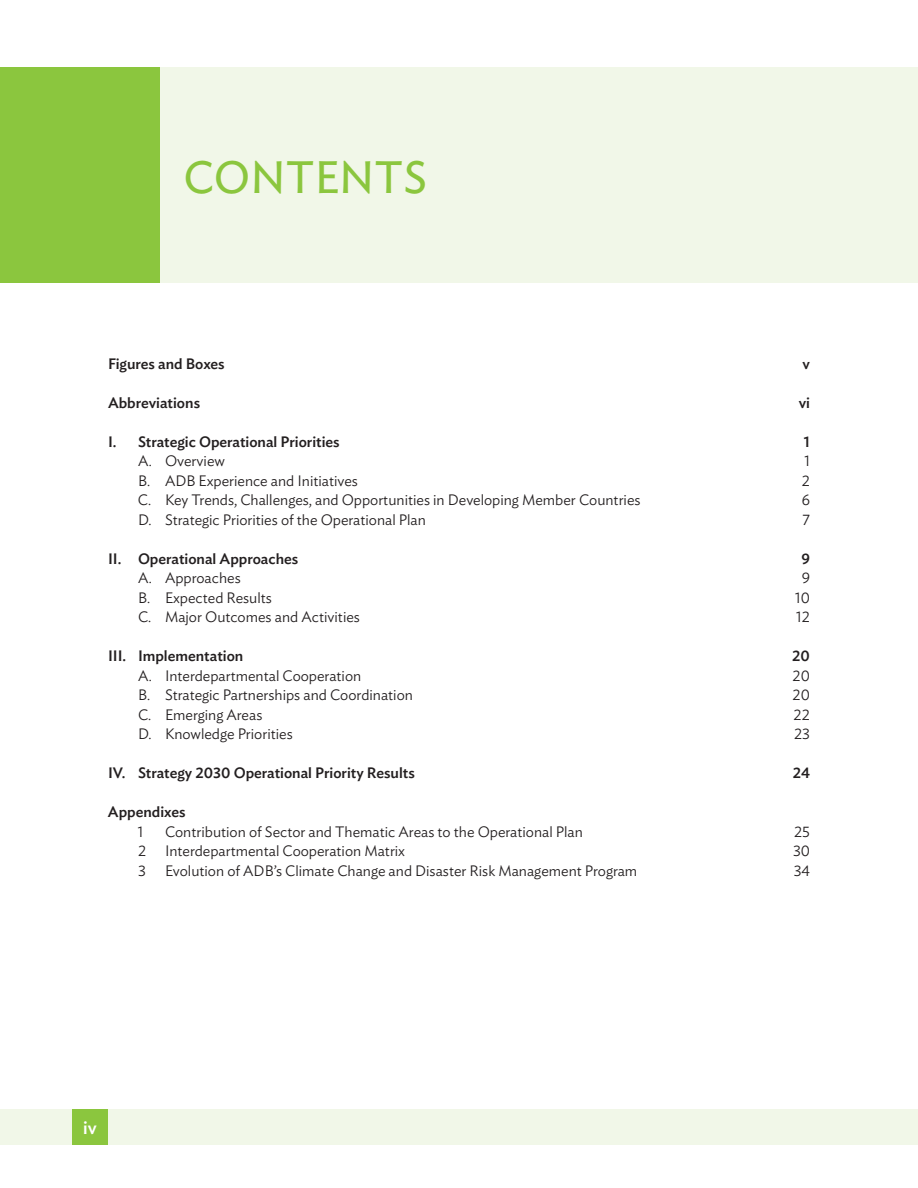
<style>
.page{position:relative;width:918px;height:1188px;background:#fff}
.page>*{position:absolute;margin:0;border:0;box-sizing:border-box;transform-origin:0 0}
.t1{font:45px "Ideal Sans";color:#8bc63e}
.t2{font:500 18px "Ideal Sans";color:#fff}
.t3{font:300 15px "Ideal Sans";color:#231f20}
.t4{font:500 15px "Ideal Sans";color:#231f20}
</style>
<div class="page">
<div style="left:160px;top:67px;width:758px;height:216px;background:#f1f7e8"></div>
<div style="left:0;top:67px;width:160px;height:216px;background:#8bc63e"></div>
<div style="left:0;top:1109px;width:918px;height:36px;background:#f1f7e8"></div>
<div style="left:72px;top:1109px;width:36px;height:36px;background:#8bc63e"></div>
<h1 class="t1" style="left:184px;top:143px;width:245px">CONTENTS</h1>
<p class="t4" style="left:108px;top:352px;width:118px">Figures and Boxes</p>
<p class="t4" style="left:802px;top:352px;width:9px">v</p>
<p class="t4" style="left:108px;top:391px;width:94px">Abbreviations</p>
<p class="t4" style="left:799px;top:391px;width:13px">vi</p>
<p class="t4" style="left:108px;top:430px;width:233px">I. Strategic Operational Priorities</p>
<p class="t4" style="left:804px;top:430px;width:8px">1</p>
<p class="t3" style="left:138px;top:450px;width:88px">A. Overview</p>
<p class="t3" style="left:804px;top:450px;width:7px">1</p>
<p class="t3" style="left:138px;top:469px;width:222px">B. ADB Experience and Initiatives</p>
<p class="t3" style="left:802px;top:469px;width:10px">2</p>
<p class="t3" style="left:138px;top:489px;width:504px">C. Key Trends, Challenges, and Opportunities in Developing Member Countries</p>
<p class="t3" style="left:802px;top:489px;width:10px">6</p>
<p class="t3" style="left:138px;top:508px;width:289px">D. Strategic Priorities of the Operational Plan</p>
<p class="t3" style="left:802px;top:508px;width:9px">7</p>
<p class="t4" style="left:108px;top:547px;width:192px">II. Operational Approaches</p>
<p class="t4" style="left:801px;top:547px;width:10px">9</p>
<p class="t3" style="left:138px;top:567px;width:104px">A. Approaches</p>
<p class="t3" style="left:802px;top:567px;width:10px">9</p>
<p class="t3" style="left:138px;top:586px;width:135px">B. Expected Results</p>
<p class="t3" style="left:795px;top:586px;width:16px">10</p>
<p class="t3" style="left:138px;top:606px;width:224px">C. Major Outcomes and Activities</p>
<p class="t3" style="left:796px;top:606px;width:15px">12</p>
<p class="t4" style="left:108px;top:645px;width:137px">III. Implementation</p>
<p class="t4" style="left:792px;top:645px;width:19px">20</p>
<p class="t3" style="left:138px;top:664px;width:225px">A. Interdepartmental Cooperation</p>
<p class="t3" style="left:793px;top:664px;width:19px">20</p>
<p class="t3" style="left:138px;top:684px;width:276px">B. Strategic Partnerships and Coordination</p>
<p class="t3" style="left:793px;top:684px;width:19px">20</p>
<p class="t3" style="left:138px;top:703px;width:126px">C. Emerging Areas</p>
<p class="t3" style="left:794px;top:703px;width:18px">22</p>
<p class="t3" style="left:138px;top:723px;width:156px">D. Knowledge Priorities</p>
<p class="t3" style="left:794px;top:723px;width:17px">23</p>
<p class="t4" style="left:108px;top:762px;width:308px">IV. Strategy 2030 Operational Priority Results</p>
<p class="t4" style="left:793px;top:762px;width:19px">24</p>
<p class="t4" style="left:108px;top:801px;width:79px">Appendixes</p>
<p class="t3" style="left:138px;top:820px;width:7px">1</p>
<p class="t3" style="left:165px;top:820px;width:419px">Contribution of Sector and Thematic Areas to the Operational Plan</p>
<p class="t3" style="left:794px;top:820px;width:17px">25</p>
<p class="t3" style="left:138px;top:840px;width:10px">2</p>
<p class="t3" style="left:165px;top:840px;width:242px">Interdepartmental Cooperation Matrix</p>
<p class="t3" style="left:793px;top:840px;width:18px">30</p>
<p class="t3" style="left:138px;top:859px;width:9px">3</p>
<p class="t3" style="left:165px;top:859px;width:474px">Evolution of ADB’s Climate Change and Disaster Risk Management Program</p>
<p class="t3" style="left:794px;top:859px;width:18px">34</p>
<p class="t2" style="left:83px;top:1114px;width:15px">iv</p>
</div>
